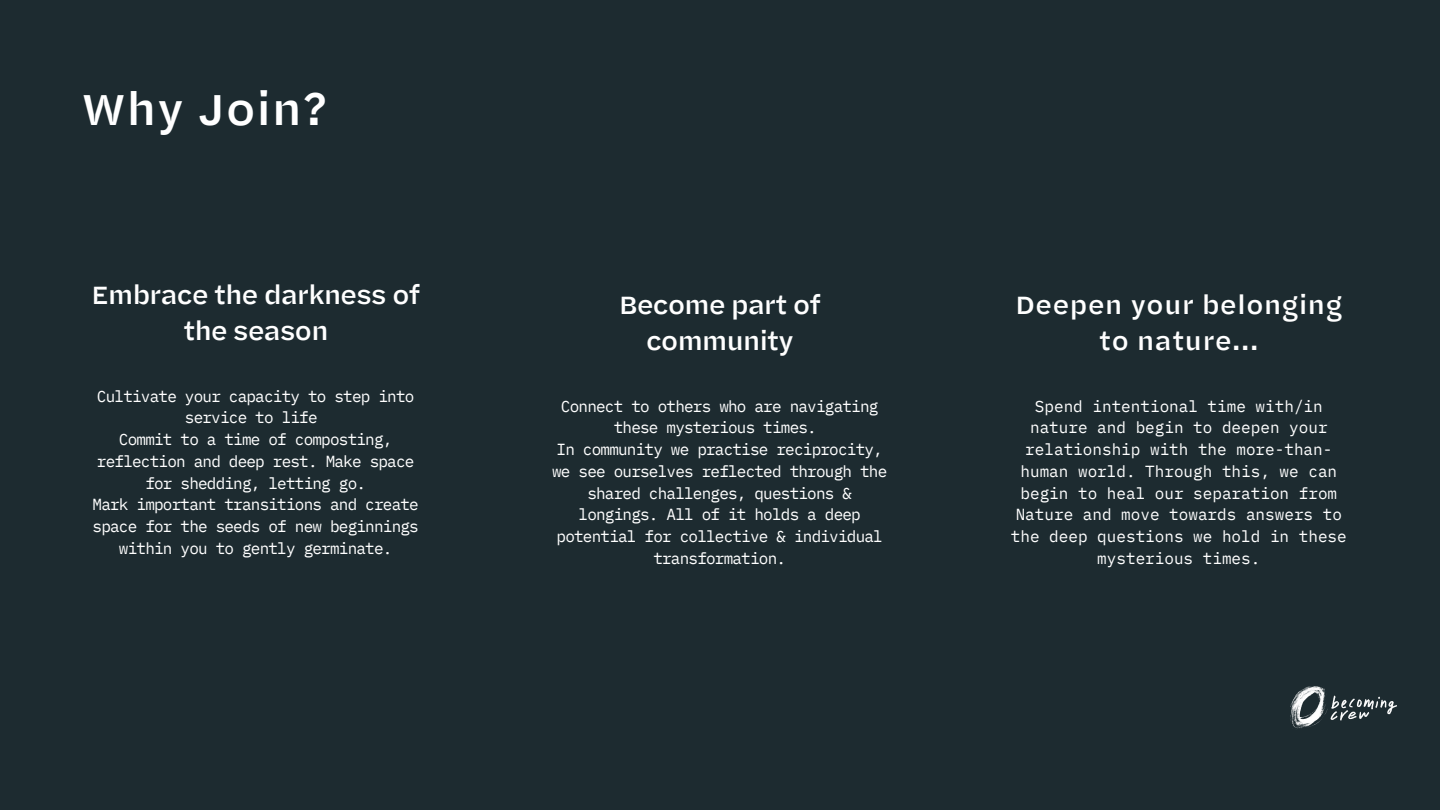
<style>
.page{position:relative;width:1440px;height:810px;background:#1d2b30}
.page>*{position:absolute;margin:0;border:0;box-sizing:border-box;transform-origin:0 0}
.t1{font:500 45px "Halyard Micro";color:#fff}
.t2{font:500 26px/36px "Halyard Micro";letter-spacing:-.05em;color:#fff;text-align:center}
.t3{font:500 26px/36px "Halyard Micro";color:#fff;text-align:center}
.t4{font:16px/21.8px "IBM Plex Mono";letter-spacing:-.05em;color:#fff;text-align:center}
.t5{font:16px/21.8px "IBM Plex Mono";color:#fff;text-align:center}
</style>
<div class="page">
<img style="left:1290px;top:686px;width:107px;height:43px">
<p class="t1" style="left:81px;top:76px;width:249px">Why Join?</p>
<p class="t2" style="left:91px;top:276px;width:331px">Embrace the darkness of the season</p>
<p class="t4" style="left:97px;top:385px;width:319px">Cultivate your capacity to step into service to life</p>
<p class="t4" style="left:97px;top:428px;width:319px">Commit to a time of composting, reflection and deep rest. Make space for shedding, letting go.</p>
<p class="t4" style="left:93px;top:494px;width:328px">Mark important transitions and create space for the seeds of new beginnings within you to gently germinate.</p>
<p class="t2" style="left:619px;top:286px;width:204px">Become part of community</p>
<p class="t4" style="left:561px;top:395px;width:319px">Connect to others who are navigating these mysterious times.</p>
<p class="t4" style="left:552px;top:438px;width:337px">In community we practise reciprocity, we see ourselves reflected through the shared challenges, questions &amp; longings. All of it holds a deep potential for collective &amp; individual transformation.</p>
<p class="t3" style="left:1015px;top:286px;width:329px">Deepen your belonging to nature...</p>
<p class="t5" style="left:1011px;top:395px;width:337px">Spend intentional time with/in nature and begin to deepen your relationship with the more-than&shy;human world. Through this, we can begin to heal our separation from<br>Nature and move towards answers to the deep questions we hold in these mysterious times.</p>
</div>
